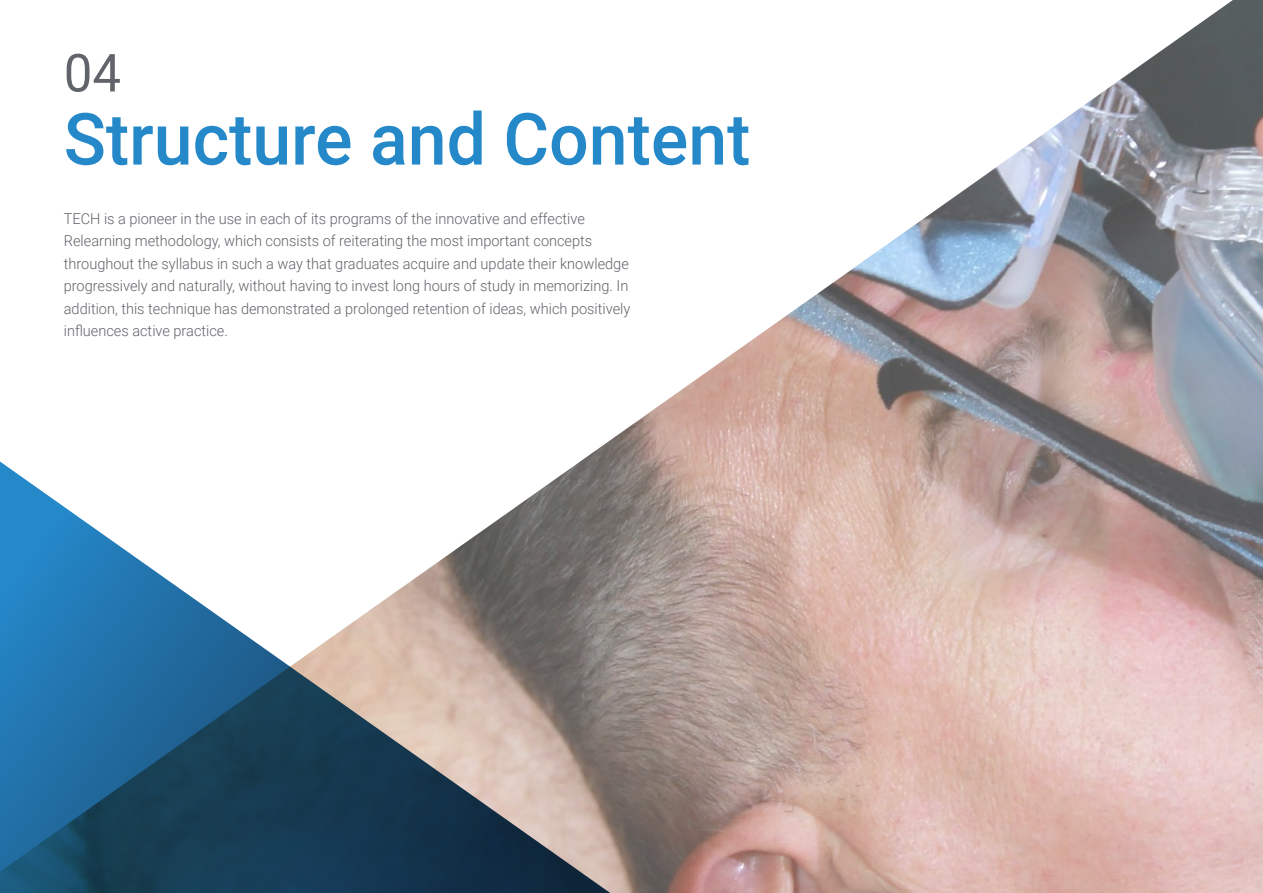
<style>
.page{position:relative;width:1263px;height:893px;background:#fff}
.page>*{position:absolute;margin:0;border:0;box-sizing:border-box;transform-origin:0 0}
.t1{font:500 72px "Roboto";color:#2488c9}
.t2{font:52.5px "Roboto";color:#61646a}
.t3{font:300 15px/22.5px "Roboto";color:#61646a}
</style>
<div class="page">
<img style="left:602px;top:0;width:661px;height:893px">
<svg style="left:0;top:446px;width:640px;height:447px"></svg>
<h2 class="t2" style="left:64px;top:36px;width:59px">04</h2>
<h1 class="t1" style="left:64px;top:89px;width:688px">Structure and Content</h1>
<p class="t3" style="left:64px;top:207px;width:568px">TECH is a pioneer in the use in each of its programs of the innovative and effective Relearning methodology, which consists of reiterating the most important concepts throughout the syllabus in such a way that graduates acquire and update their knowledge progressively and naturally, without having to invest long hours of study in memorizing. In addition, this technique has demonstrated a prolonged retention of ideas, which positively influences active practice.</p>
</div>
